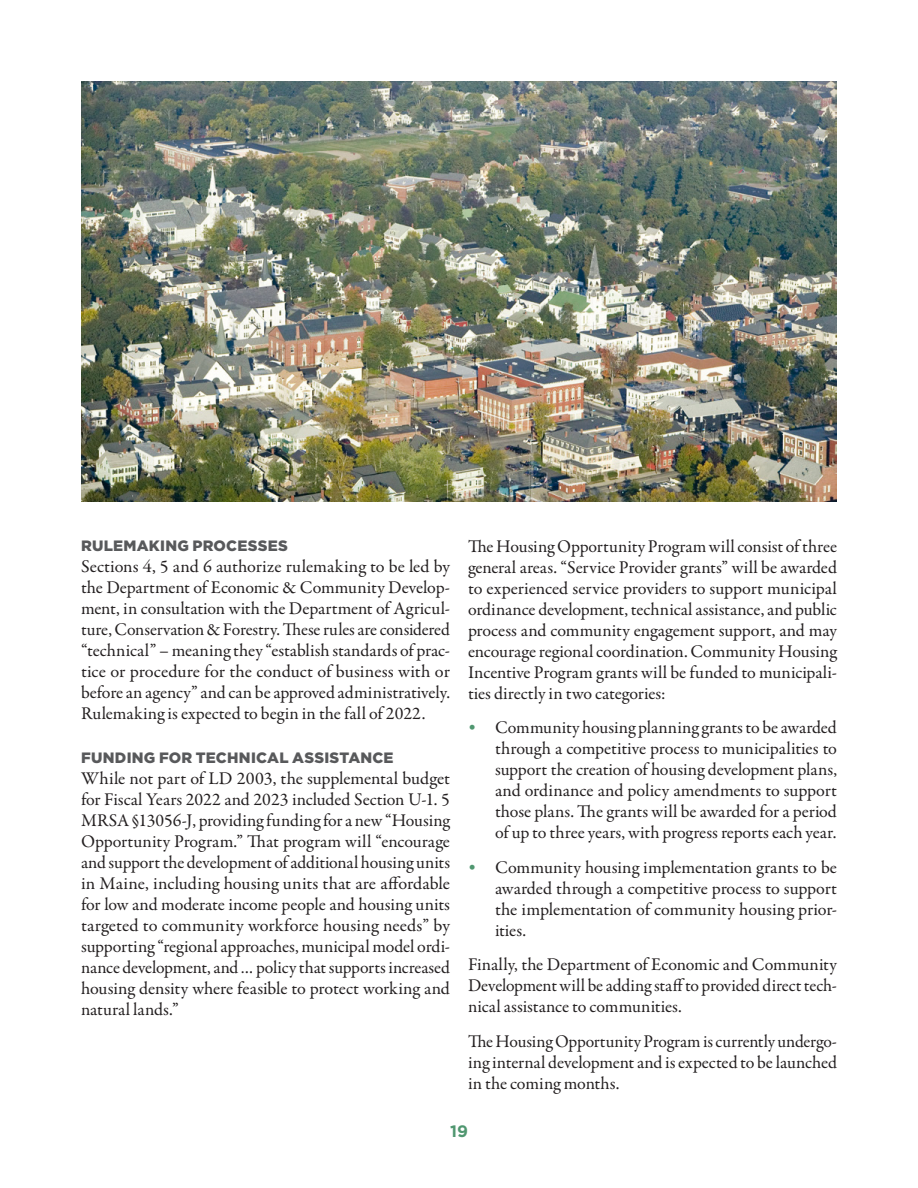
<style>
.page{position:relative;width:918px;height:1188px;background:#fff}
.page>*{position:absolute;margin:0;border:0;box-sizing:border-box;transform-origin:0 0}
.t1{font:18px/21px "Garamond Premr Pro";letter-spacing:-.005em;color:#231f20;text-align:justify}
.t2{font:700 16.5px "Gotham";color:#509770}
.t3{font:900 15px "Gotham";letter-spacing:.015em;color:#58595b}
.s1{font-family:"Gotham";font-weight:700;font-size:16.5px;color:#509770}
</style>
<div class="page">
<img style="left:81px;top:81px;width:756px;height:421px">
<p class="t3" style="left:81px;top:537px;width:209px">RULEMAKING PROCESSES</p>
<p class="t1" style="left:81px;top:557px;width:371px">Sections 4, 5 and 6 authorize rulemaking to be led by the Department of Economic &amp; Community Develop&shy;ment, in consultation with the Department of Agricul&shy;ture, Conservation &amp; Forestry. These rules are considered “technical” – meaning they “establish standards of prac&shy;tice or procedure for the conduct of business with or before an agency” and can be approved administratively.<br>Rulemaking is expected to begin in the fall of 2022.</p>
<p class="t3" style="left:81px;top:749px;width:314px">FUNDING FOR TECHNICAL ASSISTANCE</p>
<p class="t1" style="left:81px;top:768px;width:371px">While not part of LD 2003, the supplemental budget for Fiscal Years 2022 and 2023 included Section U-1. 5<br>MRSA §13056-J, providing funding for a new “Housing Opportunity Program.” That program will “encourage and support the development of additional housing units in Maine, including housing units that are affordable for low and moderate income people and housing units targeted to community workforce housing needs” by supporting “regional approaches, municipal model ordi&shy;nance development, and … policy that supports increased housing density where feasible to protect working and natural lands.”</p>
<p class="t1" style="left:468px;top:536px;width:371px">The Housing Opportunity Program will consist of three general areas. “Service Provider grants” will be awarded to experienced service providers to support municipal ordinance development, technical assistance, and public process and community engagement support, and may encourage regional coordination. Community Housing Incentive Program grants will be funded to municipali&shy;ties directly in two categories:</p>
<p class="t1" style="left:495px;top:718px;width:344px;text-indent:-27px"><span class="s1">•</span> Community housing planning grants to be awarded through a competitive process to municipalities to support the creation of housing development plans, and ordinance and policy amendments to support those plans. The grants will be awarded for a period of up to three years, with progress reports each year.</p>
<p class="t1" style="left:495px;top:857px;width:344px;text-indent:-27px"><span class="s1">•</span> Community housing implementation grants to be awarded through a competitive process to support the implementation of community housing prior&shy;ities.</p>
<p class="t1" style="left:468px;top:955px;width:371px">Finally, the Department of Economic and Community Development will be adding staff to provided direct tech&shy;nical assistance to communities.</p>
<p class="t1" style="left:468px;top:1031px;width:371px">The Housing Opportunity Program is currently undergo&shy;ing internal development and is expected to be launched in the coming months.</p>
<p class="t2" style="left:450px;top:1121px;width:19px">19</p>
</div>
